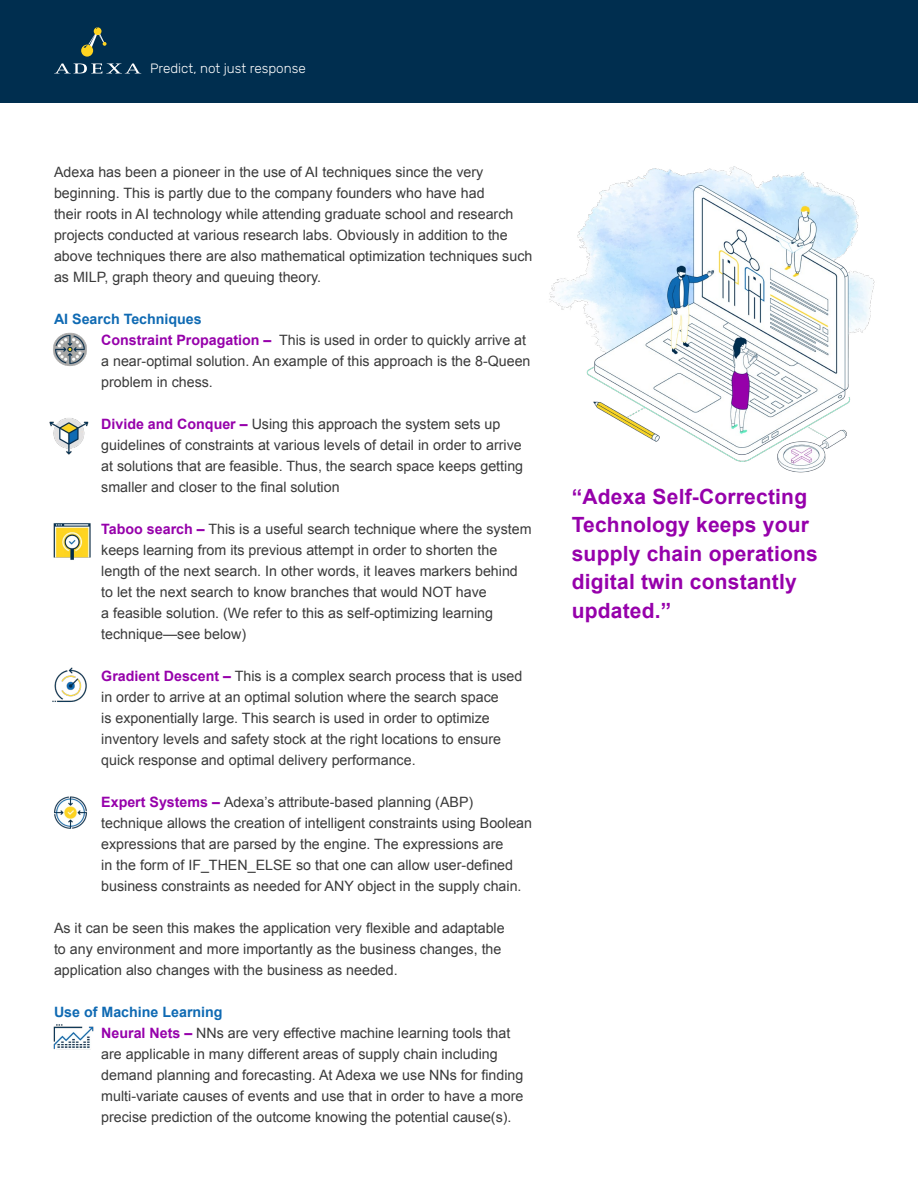
<style>
.page{position:relative;width:918px;height:1188px;background:#fff}
.page>*{position:absolute;margin:0;border:0;box-sizing:border-box;transform-origin:0 0}
.t1{font:700 21px/28.5px "Arial";letter-spacing:.01em;color:#9600ab}
.t2{font:14.25px/21px "Arial";color:#3a3a3a}
.t3{font:300 13.5px "Rubik";color:#fff}
.s1{font-weight:700;color:#0f6ab3}
.s2{font-weight:700;color:#9600ab}
</style>
<div class="page">
<div style="left:0;top:0;width:918px;height:102px;background:#002e4f"></div>
<svg style="left:55px;top:63px;width:85px;height:10px"></svg>
<svg style="left:81px;top:27px;width:26px;height:30px"></svg>
<img style="left:549px;top:166px;width:326px;height:307px">
<img style="left:53px;top:332px;width:34px;height:34px">
<img style="left:49px;top:418px;width:40px;height:37px">
<img style="left:53px;top:523px;width:38px;height:37px">
<img style="left:52px;top:667px;width:35px;height:35px">
<img style="left:54px;top:796px;width:33px;height:33px">
<img style="left:53px;top:1024px;width:41px;height:25px">
<p class="t3" style="left:150px;top:61px;width:157px">Predict, not just response</p>
<p class="t2" style="left:54px;top:161px;width:480px">Adexa has been a pioneer in the use of AI techniques since the very beginning. This is partly due to the company founders who have had<br>their roots in AI technology while attending graduate school and research projects conducted at various research labs. Obviously in addition to the above techniques there are also mathematical optimization techniques such as MILP, graph theory and queuing theory.</p>
<p class="t2" style="left:101px;top:308px;width:431px;text-indent:-47px"><span class="s1">AI Search Techniques<br></span><span class="s2">Constraint Propagation –</span> This is used in order to quickly arrive at a near-optimal solution. An example of this approach is the 8-Queen problem in chess.</p>
<p class="t2" style="left:101px;top:413px;width:423px"><span class="s2">Divide and Conquer –</span> Using this approach the system sets up guidelines of constraints at various levels of detail in order to arrive at solutions that are feasible. Thus, the search space keeps getting smaller and closer to the final solution</p>
<p class="t2" style="left:101px;top:518px;width:432px"><span class="s2">Taboo search –</span> This is a useful search technique where the system keeps learning from its previous attempt in order to shorten the length of the next search. In other words, it leaves markers behind to let the next search to know branches that would NOT have<br>a feasible solution. (We refer to this as self-optimizing learning technique—see below)</p>
<p class="t2" style="left:101px;top:665px;width:423px"><span class="s2">Gradient Descent –</span> This is a complex search process that is used in order to arrive at an optimal solution where the search space<br>is exponentially large. This search is used in order to optimize inventory levels and safety stock at the right locations to ensure quick response and optimal delivery performance.</p>
<p class="t2" style="left:101px;top:791px;width:432px"><span class="s2">Expert Systems –</span> Adexa’s attribute-based planning (ABP) technique allows the creation of intelligent constraints using Boolean expressions that are parsed by the engine. The expressions are<br>in the form of IF_THEN_ELSE so that one can allow user-defined business constraints as needed for ANY object in the supply chain.</p>
<p class="t2" style="left:54px;top:917px;width:452px">As it can be seen this makes the application very flexible and adaptable to any environment and more importantly as the business changes, the application also changes with the business as needed.</p>
<p class="t2" style="left:101px;top:1001px;width:424px;text-indent:-47px"><span class="s1">Use of Machine Learning<br></span><span class="s2">Neural Nets –</span> NNs are very effective machine learning tools that are applicable in many different areas of supply chain including demand planning and forecasting. At Adexa we use NNs for finding multi-variate causes of events and use that in order to have a more precise prediction of the outcome knowing the potential cause(s).</p>
<h1 class="t1" style="left:572px;top:483px;width:248px">“Adexa Self-Correcting<br>Technology keeps your supply chain operations digital twin constantly updated.”</h1>
</div>
